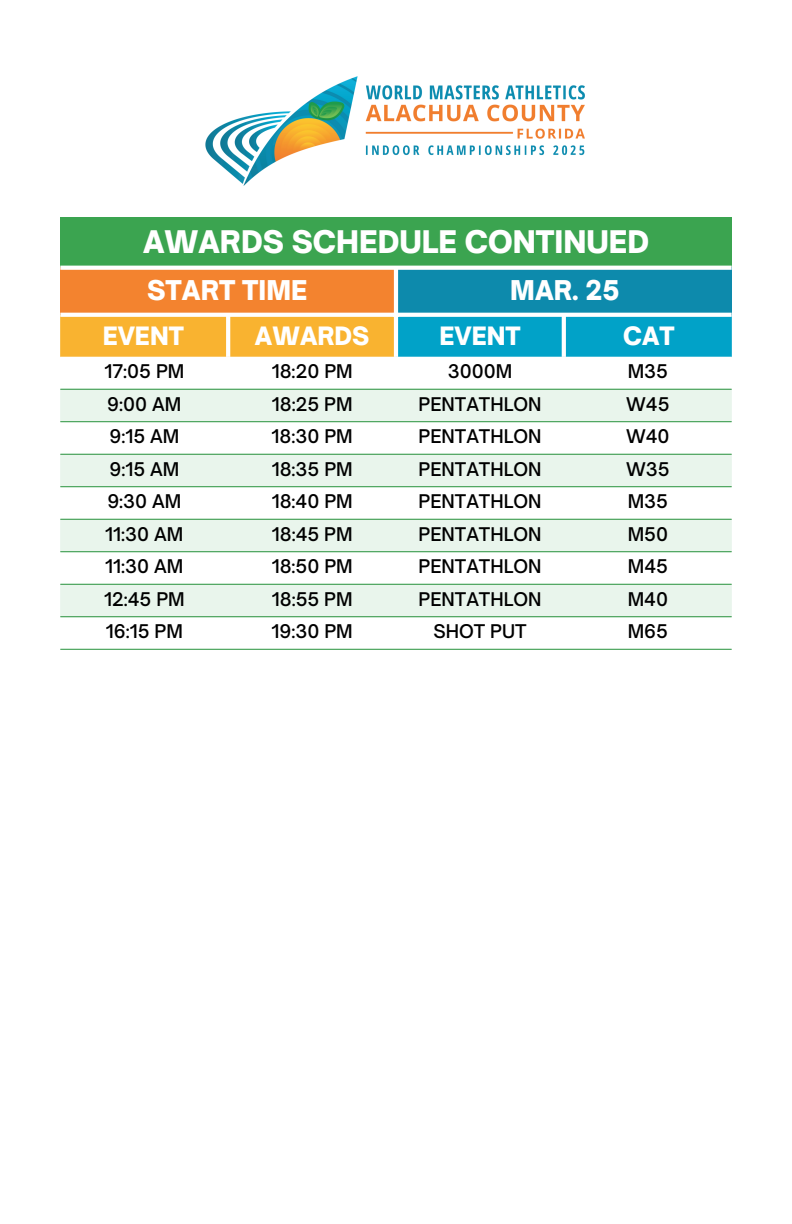
<style>
.page{position:relative;width:792px;height:1224px;background:#fff}
.page>*{position:absolute;margin:0;border:0;box-sizing:border-box;transform-origin:0 0}
.t1{font:900 29.8px "Open Sauce One";color:#fff}
.t2{font:900 26.1px "Open Sauce One";color:#fff}
.t3{font:900 24.2px "Open Sauce One";color:#fff}
.t4{font:500 18.1px "Open Sauce One";color:#000}
.t5{font:500 18px "Open Sauce One";color:#000}
</style>
<div class="page">
<div style="left:60px;top:218px;width:672px;height:50px;background:#3ba450"></div>
<div style="left:60px;top:268px;width:336px;height:47px;background:#f3832f"></div>
<div style="left:396px;top:268px;width:336px;height:47px;background:#0d8aac"></div>
<svg style="left:60px;top:317px;width:672px;height:40px;background:#7eab7d"></svg>
<svg style="left:60px;top:388px;width:672px;height:261px"></svg>
<svg style="left:60px;top:390px;width:672px;height:226px;fill:#e9f5ec"></svg>
<hr style="left:60px;top:389px;width:672px;height:1px;background:#3ba450">
<hr style="left:60px;top:421px;width:672px;height:1px;background:#3ba450">
<hr style="left:60px;top:454px;width:672px;height:1px;background:#3ba450">
<hr style="left:60px;top:486px;width:672px;height:1px;background:#3ba450">
<hr style="left:60px;top:519px;width:672px;height:1px;background:#3ba450">
<hr style="left:60px;top:551px;width:672px;height:1px;background:#3ba450">
<hr style="left:60px;top:584px;width:672px;height:1px;background:#3ba450">
<hr style="left:60px;top:616px;width:672px;height:1px;background:#3ba450">
<hr style="left:60px;top:649px;width:672px;height:1px;background:#3ba450">
<svg style="left:226px;top:317px;width:4px;height:40px"></svg>
<hr style="left:394px;top:270px;width:4px;height:87px;background:#fff">
<svg style="left:562px;top:317px;width:4px;height:40px"></svg>
<svg style="left:60px;top:266px;width:672px;height:4px;background:#f8f8f7"></svg>
<svg style="left:60px;top:313px;width:672px;height:4px"></svg>
<img style="left:205px;top:76px;width:380px;height:110px">
<h1 class="t1" style="left:143px;top:222px;width:508px">AWARDS SCHEDULE CONTINUED</h1>
<h2 class="t2" style="left:147px;top:274px;width:162px">START TIME</h2>
<h2 class="t2" style="left:510px;top:274px;width:111px">MAR. 25</h2>
<h3 class="t3" style="left:103px;top:320px;width:83px">EVENT</h3>
<h3 class="t3" style="left:255px;top:320px;width:116px">AWARDS</h3>
<h3 class="t3" style="left:439px;top:320px;width:83px">EVENT</h3>
<h3 class="t3" style="left:623px;top:320px;width:53px">CAT</h3>
<p class="t4" style="left:104px;top:359px;width:82px">17:05 PM</p>
<p class="t4" style="left:272px;top:359px;width:82px">18:20 PM</p>
<p class="t4" style="left:448px;top:359px;width:66px">3000M</p>
<p class="t4" style="left:628px;top:359px;width:42px">M35</p>
<p class="t4" style="left:107px;top:392px;width:76px">9:00 AM</p>
<p class="t4" style="left:272px;top:392px;width:82px">18:25 PM</p>
<p class="t5" style="left:419px;top:392px;width:124px">PENTATHLON</p>
<p class="t4" style="left:626px;top:392px;width:45px">W45</p>
<p class="t4" style="left:109px;top:425px;width:71px">9:15 AM</p>
<p class="t4" style="left:272px;top:425px;width:83px">18:30 PM</p>
<p class="t5" style="left:419px;top:425px;width:124px">PENTATHLON</p>
<p class="t4" style="left:626px;top:425px;width:45px">W40</p>
<p class="t4" style="left:109px;top:457px;width:71px">9:15 AM</p>
<p class="t4" style="left:272px;top:457px;width:83px">18:35 PM</p>
<p class="t5" style="left:419px;top:457px;width:124px">PENTATHLON</p>
<p class="t4" style="left:626px;top:457px;width:45px">W35</p>
<p class="t4" style="left:107px;top:490px;width:76px">9:30 AM</p>
<p class="t4" style="left:272px;top:490px;width:83px">18:40 PM</p>
<p class="t5" style="left:419px;top:490px;width:124px">PENTATHLON</p>
<p class="t4" style="left:628px;top:490px;width:42px">M35</p>
<p class="t4" style="left:105px;top:522px;width:80px">11:30 AM</p>
<p class="t4" style="left:272px;top:522px;width:82px">18:45 PM</p>
<p class="t5" style="left:419px;top:522px;width:124px">PENTATHLON</p>
<p class="t4" style="left:628px;top:522px;width:42px">M50</p>
<p class="t4" style="left:105px;top:555px;width:80px">11:30 AM</p>
<p class="t4" style="left:272px;top:555px;width:83px">18:50 PM</p>
<p class="t5" style="left:419px;top:555px;width:124px">PENTATHLON</p>
<p class="t4" style="left:628px;top:555px;width:42px">M45</p>
<p class="t4" style="left:104px;top:587px;width:82px">12:45 PM</p>
<p class="t4" style="left:272px;top:587px;width:82px">18:55 PM</p>
<p class="t5" style="left:419px;top:587px;width:124px">PENTATHLON</p>
<p class="t4" style="left:628px;top:587px;width:42px">M40</p>
<p class="t4" style="left:106px;top:620px;width:79px">16:15 PM</p>
<p class="t4" style="left:272px;top:620px;width:83px">19:30 PM</p>
<p class="t4" style="left:433px;top:620px;width:95px">SHOT PUT</p>
<p class="t4" style="left:628px;top:620px;width:42px">M65</p>
</div>
